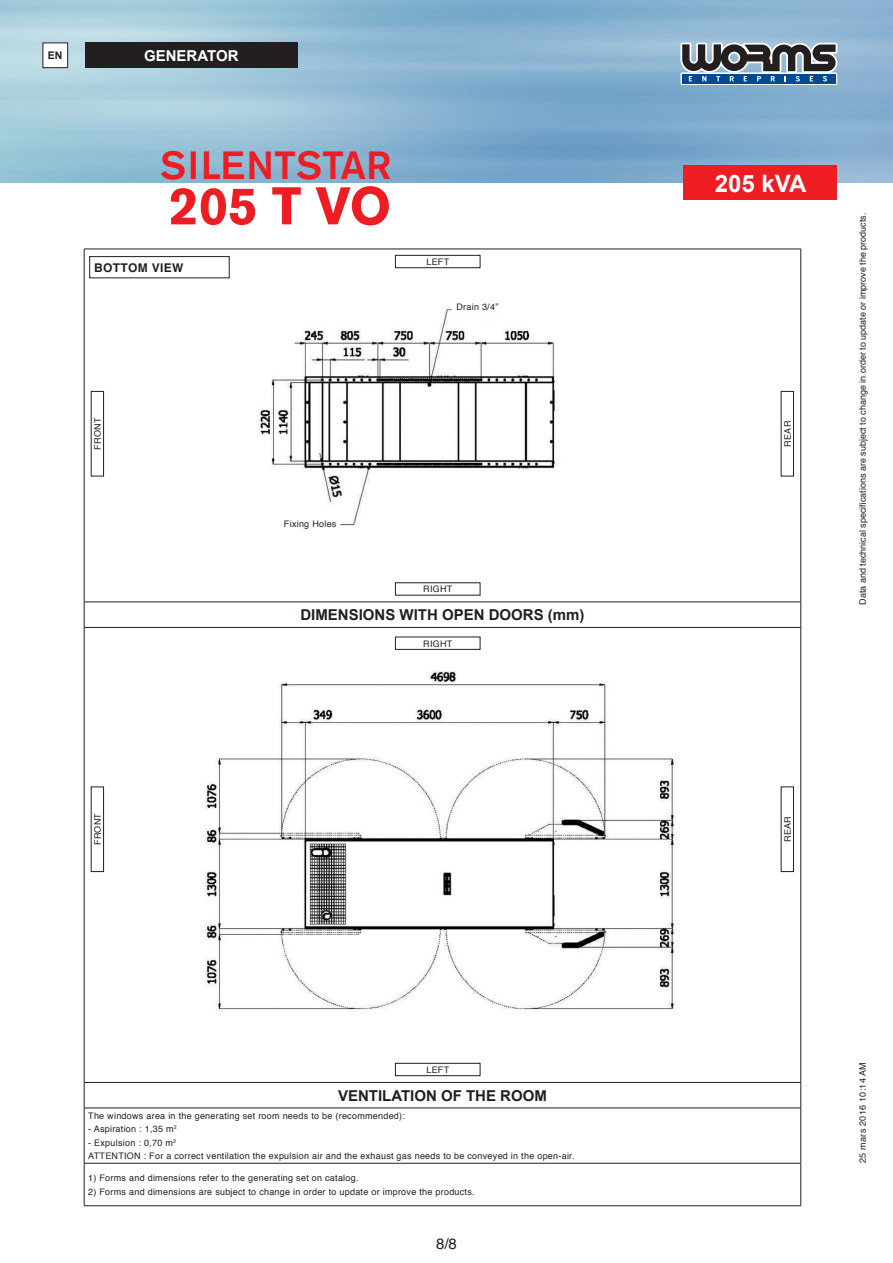
<style>
.page{position:relative;width:893px;height:1263px;background:#fff}
.page>*{position:absolute;margin:0;border:0;box-sizing:border-box;transform-origin:0 0}
.t1{font:700 52.5px "Akzidenz Grotesk BE";color:#ee1d23}
.t2{font:500 39px "Akzidenz Grotesk BE";color:#ee1d23}
.t3{font:700 24px "Arial";color:#fff}
.t4{font:700 15px "Arial";color:#231f20}
.t5{font:700 15px "Arial";color:#fff}
.t6{font:15px "Helvetica";color:#231f20}
.t7{font:700 12px "Helvetica";letter-spacing:.03em;color:#231f20}
.t8{font:700 10.5px "Arial";color:#231f20}
.t9{font:9px "Helvetica";letter-spacing:.03em;color:#231f20}
.t10{font:9px "Helvetica";color:#231f20}
</style>
<div class="page">
<img style="left:0;top:0;width:893px;height:182px">
<svg style="left:680px;top:43px;width:157px;height:41px;background:#5f7285"></svg>
<div style="left:85px;top:43px;width:213px;height:25px;background:#231f20"></div>
<div style="left:43px;top:43px;width:25px;height:25px;background:#fff"></div>
<div style="left:43px;top:43px;width:25px;height:25px;border:1px solid #231f20"></div>
<div style="left:684px;top:166px;width:153px;height:34px;background:#ee1d23"></div>
<img style="left:201px;top:307px;width:479px;height:705px">
<hr style="left:84px;top:249px;width:717px;height:1px;background:#231f20">
<hr style="left:84px;top:249px;width:1px;height:353px;background:#231f20">
<hr style="left:800px;top:249px;width:1px;height:353px;background:#231f20">
<hr style="left:84px;top:602px;width:717px;height:1px;background:#231f20">
<svg style="left:84px;top:602px;width:1px;height:25px"></svg>
<svg style="left:800px;top:602px;width:1px;height:25px"></svg>
<hr style="left:84px;top:627px;width:717px;height:1px;background:#231f20">
<hr style="left:84px;top:628px;width:1px;height:454px;background:#231f20">
<hr style="left:800px;top:628px;width:1px;height:454px;background:#231f20">
<hr style="left:84px;top:1082px;width:717px;height:1px;background:#231f20">
<svg style="left:84px;top:1083px;width:1px;height:25px"></svg>
<svg style="left:800px;top:1083px;width:1px;height:25px"></svg>
<hr style="left:84px;top:1108px;width:717px;height:1px;background:#231f20">
<hr style="left:84px;top:1108px;width:1px;height:55px;background:#231f20">
<hr style="left:800px;top:1108px;width:1px;height:55px;background:#231f20">
<hr style="left:84px;top:1163px;width:717px;height:1px;background:#231f20">
<hr style="left:84px;top:1163px;width:1px;height:42px;background:#231f20">
<hr style="left:800px;top:1163px;width:1px;height:42px;background:#231f20">
<hr style="left:84px;top:1205px;width:717px;height:1px;background:#231f20">
<div style="left:89px;top:256px;width:140px;height:22px;border:1px solid #231f20"></div>
<div style="left:395px;top:255px;width:85px;height:13px;border:1px solid #231f20"></div>
<div style="left:395px;top:1063px;width:85px;height:13px;border:1px solid #231f20"></div>
<div style="left:91px;top:391px;width:13px;height:85px;border:1px solid #231f20"></div>
<div style="left:91px;top:787px;width:13px;height:85px;border:1px solid #231f20"></div>
<div style="left:781px;top:391px;width:13px;height:85px;border:1px solid #231f20"></div>
<div style="left:781px;top:787px;width:13px;height:85px;border:1px solid #231f20"></div>
<p class="t8" style="left:48px;top:48px;width:16px">EN</p>
<h3 class="t5" style="left:144px;top:45px;width:96px">GENERATOR</h3>
<h2 class="t2" style="left:160px;top:141px;width:232px">SILENTSTAR</h2>
<h1 class="t1" style="left:169px;top:176px;width:224px">205 T VO</h1>
<p class="t7" style="left:94px;top:258px;width:91px">BOTTOM VIEW</p>
<p class="t9" style="left:426px;top:255px;width:24px">LEFT</p>
<p class="t9" style="left:456px;top:300px;width:43px">Drain 3/4”</p>
<p class="t9" style="left:91px;top:450px;width:34px;rotate:-90deg">FRONT</p>
<p class="t9" style="left:284px;top:517px;width:54px">Fixing Holes</p>
<p class="t9" style="left:423px;top:582px;width:31px">RIGHT</p>
<p class="t4" style="left:300px;top:605px;width:286px">DIMENSIONS WITH OPEN DOORS (mm)</p>
<p class="t9" style="left:91px;top:845px;width:34px;rotate:-90deg">FRONT</p>
<p class="t9" style="left:423px;top:636px;width:31px">RIGHT</p>
<p class="t9" style="left:426px;top:1063px;width:24px">LEFT</p>
<p class="t4" style="left:338px;top:1085px;width:210px">VENTILATION OF THE ROOM</p>
<p class="t9" style="left:88px;top:1108px;width:318px">The windows area in the generating set room needs to be (recommended):</p>
<p class="t9" style="left:88px;top:1122px;width:90px">- Aspiration : 1,35 m<sup>2</sup></p>
<p class="t9" style="left:88px;top:1135px;width:89px">- Expulsion : 0,70 m<sup>2</sup></p>
<p class="t9" style="left:88px;top:1149px;width:488px">ATTENTION : For a correct ventilation the expulsion air and the exhaust gas needs to be conveyed in the open-air.</p>
<p class="t9" style="left:88px;top:1171px;width:272px">1) Forms and dimensions refer to the generating set on catalog.</p>
<p class="t9" style="left:88px;top:1184px;width:388px">2) Forms and dimensions are subject to change in order to update or improve the products.</p>
<h3 class="t6" style="left:436px;top:1232px;width:22px">8/8</h3>
<h3 class="t3" style="left:715px;top:167px;width:93px">205 kVA</h3>
<p class="t9" style="left:781px;top:447px;width:27px;rotate:-90deg">REAR</p>
<p class="t10" style="left:856px;top:605px;width:394px;rotate:-90deg">Data and technical specifications are subject to change in order to update or improve the products.</p>
<p class="t9" style="left:781px;top:842px;width:27px;rotate:-90deg">REAR</p>
<p class="t9" style="left:856px;top:1163px;width:102px;rotate:-90deg">25 mars 2016 10:14 AM</p>
</div>
